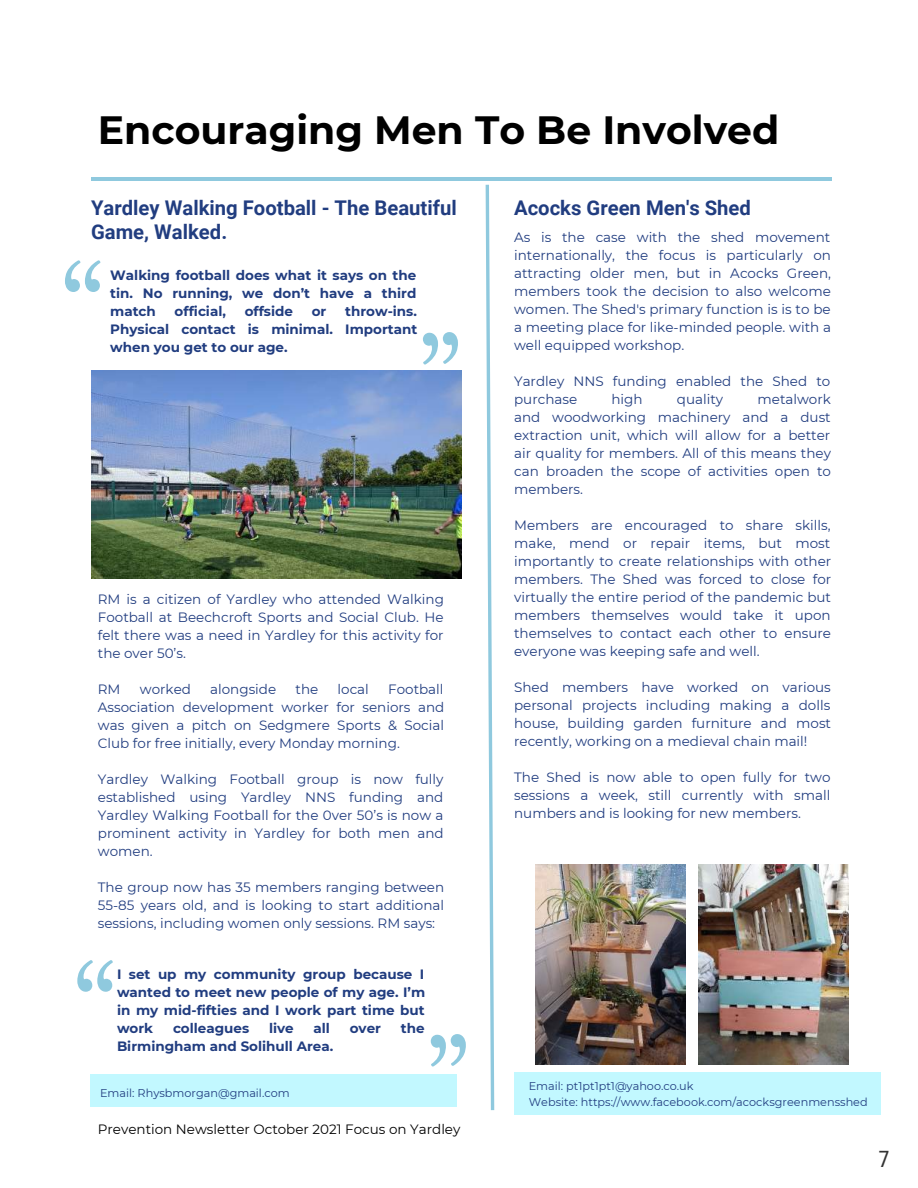
<style>
.page{position:relative;width:918px;height:1188px;background:#fff}
.page>*{position:absolute;margin:0;border:0;box-sizing:border-box;transform-origin:0 0}
.t1{font:700 39.3px "Montserrat";color:#000}
.t2{font:22.5px "Roboto Condensed";color:#333}
.t3{font:700 20.25px/23.7px "Roboto";color:#213d80}
.t4{font:13.5px/18px "Montserrat";color:#213d80;text-align:justify}
.t5{font:700 13.5px/18px "Montserrat";color:#213d80;text-align:justify}
.t6{font:13.5px "Montserrat";color:#000}
.t7{font:11.25px/15.8px "Montserrat";color:#213d80}
</style>
<div class="page">
<div style="left:514px;top:1072px;width:367px;height:43px;background:#c2f8ff"></div>
<hr style="left:91px;top:178px;width:740px;height:3px;background:#8fc9de">
<svg style="left:486px;top:184px;width:8px;height:926px"></svg>
<div style="left:90px;top:1074px;width:367px;height:33px;background:#c2f8ff"></div>
<img style="left:536px;top:864px;width:149px;height:200px">
<img style="left:699px;top:864px;width:149px;height:200px">
<img style="left:91px;top:370px;width:370px;height:208px">
<svg style="left:65px;top:260px;width:35px;height:32px"></svg>
<svg style="left:423px;top:332px;width:35px;height:33px"></svg>
<svg style="left:77px;top:960px;width:36px;height:32px"></svg>
<svg style="left:431px;top:1034px;width:35px;height:33px"></svg>
<h1 class="t1" style="left:98px;top:102px;width:683px">Encouraging Men To Be Involved</h1>
<h3 class="t3" style="left:91px;top:195px;width:367px">Yardley Walking Football - The Beautiful<br>Game, Walked.</h3>
<p class="t5" style="left:110px;top:266px;width:308px">Walking football does what it says on the tin. No running, we don’t have a third match</p>
<p class="t5" style="left:110px;top:302px;width:309px;text-indent:235px">throw-ins.<br>Physical contact is minimal. Important when you get to our age.</p>
<p class="t5" style="left:175px;top:302px;width:53px">official,</p>
<p class="t5" style="left:245px;top:302px;width:50px">offside</p>
<p class="t5" style="left:312px;top:302px;width:16px">or</p>
<p class="t4" style="left:98px;top:590px;width:348px">RM is a citizen of Yardley who attended Walking Football at Beechcroft Sports and Social Club. He felt there was a need in Yardley for this activity for the over 50’s.</p>
<p class="t4" style="left:98px;top:680px;width:24px">RM</p>
<p class="t4" style="left:140px;top:680px;width:53px">worked</p>
<p class="t4" style="left:210px;top:680px;width:68px">alongside</p>
<p class="t4" style="left:296px;top:680px;width:24px">the</p>
<p class="t4" style="left:338px;top:680px;width:33px">local</p>
<p class="t4" style="left:98px;top:680px;width:348px;text-indent:290px">Football Association development worker for seniors and was given a pitch on Sedgmere Sports &amp; Social Club for free initially, every Monday morning.</p>
<p class="t4" style="left:98px;top:770px;width:347px">Yardley Walking Football group is now fully established using Yardley NNS funding and Yardley Walking Football for the 0ver 50’s is now a prominent activity in Yardley for both men and women.</p>
<p class="t4" style="left:98px;top:878px;width:348px">The group now has 35 members ranging between 55-85 years old, and is looking to start additional sessions, including women only sessions. RM says:</p>
<p class="t5" style="left:117px;top:964px;width:310px">I set up my community group because I wanted to meet new people of my age. I’m in my mid-fifties and I work part time but work</p>
<p class="t5" style="left:173px;top:1018px;width:78px">colleagues</p>
<p class="t5" style="left:269px;top:1018px;width:26px">live</p>
<p class="t5" style="left:314px;top:1018px;width:18px">all</p>
<p class="t5" style="left:350px;top:1018px;width:33px">over</p>
<p class="t5" style="left:401px;top:1018px;width:25px">the</p>
<p class="t5" style="left:117px;top:1036px;width:218px">Birmingham and Solihull Area.</p>
<p class="t7" style="left:100px;top:1085px;width:191px">Email: Rhysbmorgan@gmail.com</p>
<p class="t6" style="left:98px;top:1120px;width:364px">Prevention Newsletter October 2021 Focus on Yardley</p>
<h3 class="t3" style="left:514px;top:195px;width:238px">Acocks Green Men's Shed</h3>
<p class="t4" style="left:514px;top:228px;width:319px">As is the case with the shed movement internationally, the focus is particularly on attracting older men, but in Acocks Green, members took the decision to also welcome women. The Shed's primary function is is to be a meeting place for like-minded people. with a well equipped workshop.</p>
<p class="t4" style="left:514px;top:372px;width:318px">Yardley NNS funding enabled the Shed to purchase</p>
<p class="t4" style="left:514px;top:390px;width:318px;text-indent:243px">metalwork and woodworking machinery and a dust extraction unit, which will allow for a better air quality for members. All of this means they can broaden the scope of activities open to members.</p>
<p class="t4" style="left:514px;top:516px;width:319px">Members are encouraged to share skills, make, mend or repair items, but most importantly to create relationships with other members. The Shed was forced to close for virtually the entire period of the pandemic but members themselves would take it upon themselves to contact each other to ensure everyone was keeping safe and well.</p>
<p class="t4" style="left:514px;top:678px;width:318px">Shed members have worked on various personal projects including making a dolls house, building garden furniture and most recently, working on a medieval chain mail!</p>
<p class="t4" style="left:514px;top:768px;width:318px">The Shed is now able to open fully for two sessions a week, still currently with small numbers and is looking for new members.</p>
<p class="t4" style="left:612px;top:390px;width:33px">high</p>
<p class="t4" style="left:677px;top:390px;width:48px">quality</p>
<p class="t7" style="left:529px;top:1078px;width:340px">Email: pt1pt1pt1@yahoo.co.uk<br>Website: https://www.facebook.com/acocksgreenmensshed</p>
<h2 class="t2" style="left:879px;top:1143px;width:13px">7</h2>
</div>
